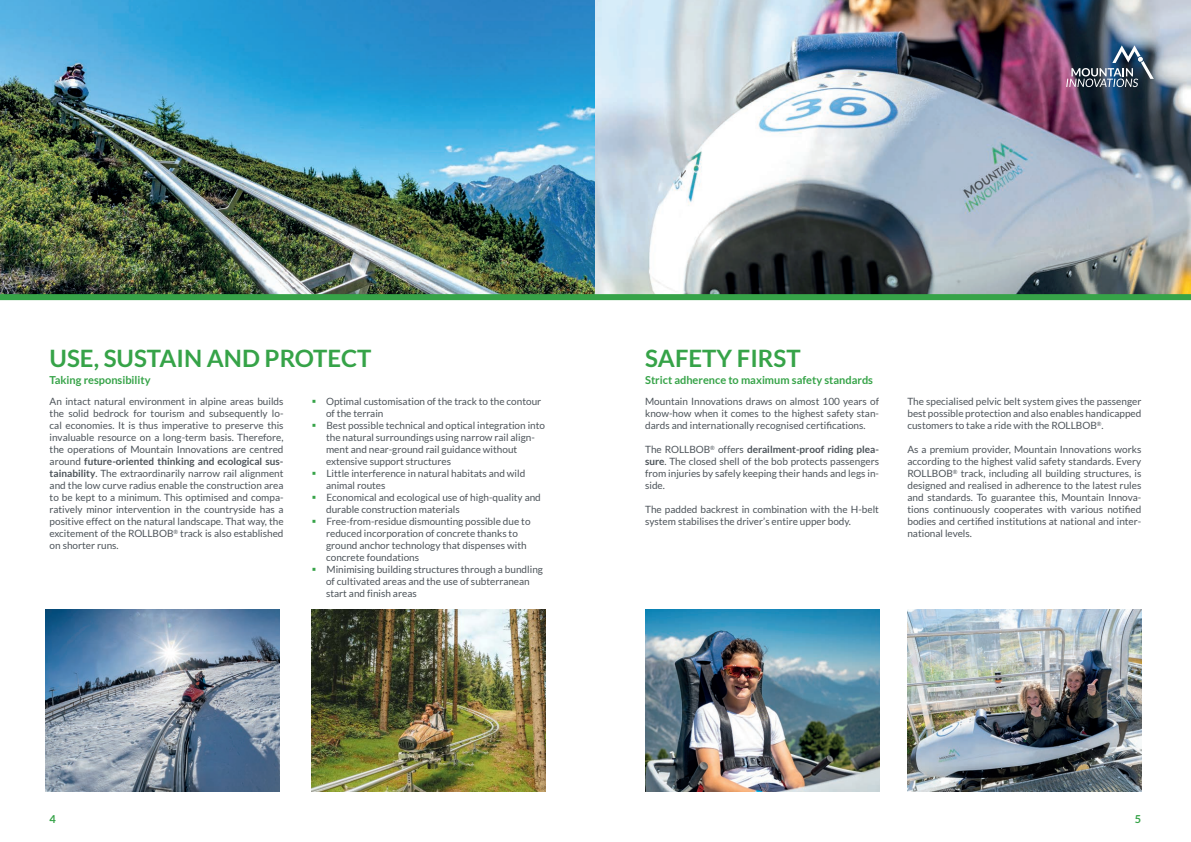
<style>
.page{position:relative;width:1191px;height:842px;background:#fff}
.page>*{position:absolute;margin:0;border:0;box-sizing:border-box;transform-origin:0 0}
.t1{font:700 24px "Lato";color:#36a348}
.t2{font:700 11px "Lato";color:#36a348}
.t3{font:10px/12px "Lato";color:#4d545a}
.s1{font-weight:700}
.s2{color:#36a348}
</style>
<div class="page">
<img style="left:0;top:0;width:1191px;height:294px">
<svg style="left:1066px;top:45px;width:87px;height:42px;background:#4f5c6e"></svg>
<img style="left:45px;top:609px;width:234px;height:183px">
<img style="left:645px;top:609px;width:234px;height:183px">
<img style="left:907px;top:609px;width:234px;height:183px">
<img style="left:312px;top:609px;width:234px;height:183px">
<div style="left:0;top:294px;width:1191px;height:6px;background:#36a348"></div>
<p class="t1" style="left:50px;top:344px;width:323px">USE, SUSTAIN AND PROTECT</p>
<p class="t1" style="left:645px;top:344px;width:157px">SAFETY FIRST</p>
<p class="t3" style="left:50px;top:395px;width:235px;text-align:justify">An intact natural environment in alpine areas builds the solid bedrock for tourism and subsequently lo&shy;cal economies. It is thus imperative to preserve this invaluable resource on a long-term basis. Therefore, the operations of Mountain Innovations are centred around <span class="s1">future-oriented thinking and ecological sus&shy;tainability</span>. The extraordinarily narrow rail alignment and the low curve radius enable the construction area to be kept to a minimum. This optimised and compa&shy;ratively minor intervention in the countryside has a positive effect on the natural landscape. That way, the excitement of the ROLLBOB<sup>®</sup> track is also established on shorter runs.</p>
<p class="t3" style="left:645px;top:395px;width:235px;text-align:justify">Mountain Innovations draws on almost 100 years of know-how when it comes to the highest safety stan&shy;dards and internationally recognised certifications.</p>
<p class="t2" style="left:50px;top:374px;width:103px">Taking responsibility</p>
<p class="t2" style="left:645px;top:374px;width:229px">Strict adherence to maximum safety standards</p>
<p class="t3" style="left:326px;top:395px;width:217px;text-indent:-14px"><span class="s2">▪</span> Optimal customisation of the track to the contour of the terrain</p>
<p class="t3" style="left:326px;top:419px;width:220px;text-indent:-14px"><span class="s2">▪</span> Best possible technical and optical integration into the natural surroundings using narrow rail align&shy;ment and near-ground rail guidance without extensive support structures</p>
<p class="t3" style="left:326px;top:467px;width:201px;text-indent:-14px"><span class="s2">▪</span> Little interference in natural habitats and wild animal routes</p>
<p class="t3" style="left:326px;top:491px;width:216px;text-indent:-14px"><span class="s2">▪</span> Economical and ecological use of high-quality and durable construction materials</p>
<p class="t3" style="left:326px;top:515px;width:206px;text-indent:-14px"><span class="s2">▪</span> Free-from-residue dismounting possible due to reduced incorporation of concrete thanks to ground anchor technology that dispenses with concrete foundations</p>
<p class="t3" style="left:326px;top:563px;width:218px;text-indent:-14px"><span class="s2">▪</span> Minimising building structures through a bundling of cultivated areas and the use of subterranean start and finish areas</p>
<p class="t3" style="left:645px;top:443px;width:235px;text-align:justify">The ROLLBOB<sup>®</sup> offers <span class="s1">derailment-proof riding plea&shy;sure</span>. The closed shell of the bob protects passengers from injuries by safely keeping their hands and legs in&shy;side.</p>
<p class="t3" style="left:645px;top:503px;width:235px">The padded backrest in combination with the H-belt system stabilises the driver’s entire upper body.</p>
<p class="t3" style="left:907px;top:395px;width:235px;text-align:justify">The specialised pelvic belt system gives the passenger best possible protection and also enables handicapped customers to take a ride with the ROLLBOB<sup>®</sup>.</p>
<p class="t3" style="left:907px;top:443px;width:235px;text-align:justify">As a premium provider, Mountain Innovations works according to the highest valid safety standards. Every ROLLBOB<sup>®</sup> track, including all building structures, is designed and realised in adherence to the latest rules and standards. To guarantee this, Mountain Innova&shy;tions continuously cooperates with various notified bodies and certified institutions at national and inter&shy;national levels.</p>
<p class="t2" style="left:50px;top:812px;width:8px">4</p>
<p class="t2" style="left:1135px;top:812px;width:8px">5</p>
</div>
